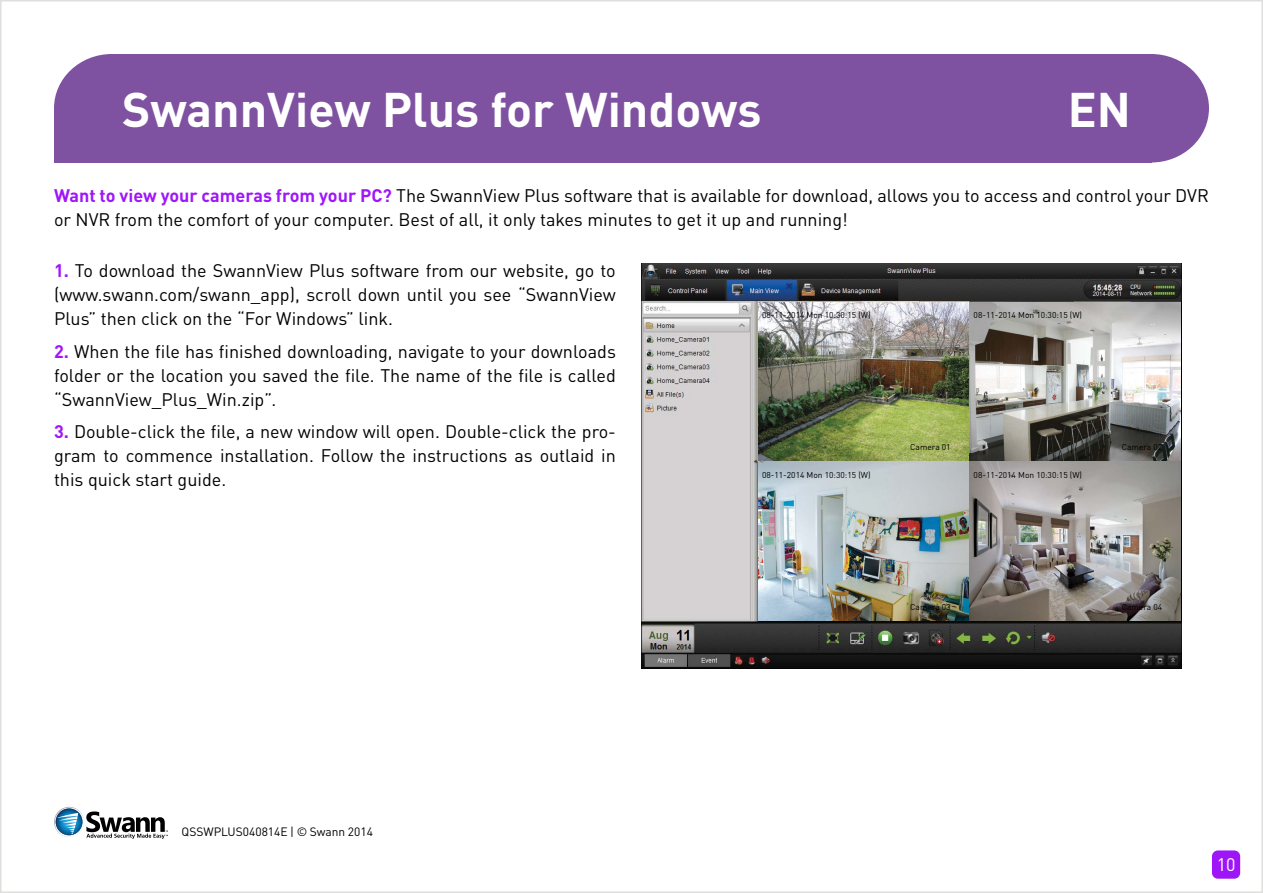
<style>
.page{position:relative;width:1263px;height:893px;background:#fff}
.page>*{position:absolute;margin:0;border:0;box-sizing:border-box;transform-origin:0 0}
.t1{font:700 48px "DIN Pro";color:#fff}
.t2{font:18px/24px "DIN Pro";color:#000;text-align:justify}
.t3{font:18px "DIN Pro";color:#fff}
.t4{font:12px "DIN Pro";color:#000}
.t5{font:8.4px "DIN Pro";color:#000}
.s1{font-weight:700;color:#a016f9}
</style>
<div class="page">
<div style="left:0;top:0;width:1263px;height:893px;background:#fff;border:2px solid #dfe0dd"></div>
<div style="left:1212px;top:850px;width:28px;height:29px;background:#9e16f8;border-radius:6px"></div>
<div style="left:1093px;top:54px;width:116px;height:109px;background:#7f52a1;border-radius:50%"></div>
<div style="left:672px;top:54px;width:479px;height:109px;background:#7f52a1"></div>
<div style="left:54px;top:54px;width:116px;height:109px;background:#7f52a1;border-radius:50%"></div>
<div style="left:111px;top:54px;width:561px;height:109px;background:#7f52a1"></div>
<div style="left:54px;top:108px;width:58px;height:55px;background:#7f52a1"></div>
<svg style="left:86px;top:811px;width:82px;height:28px"></svg>
<svg style="left:54px;top:807px;width:30px;height:30px"></svg>
<svg style="left:56px;top:808px;width:26px;height:27px"></svg>
<svg style="left:57px;top:813px;width:21px;height:21px"></svg>
<img style="left:641px;top:264px;width:540px;height:405px">
<img style="left:758px;top:302px;width:422px;height:319px">
<h1 class="t1" style="left:122px;top:69px;width:641px">SwannView Plus for Windows</h1>
<h1 class="t1" style="left:1068px;top:69px;width:65px">EN</h1>
<p class="t2" style="left:54px;top:181px;width:1156px"><span class="s1">Want to view your cameras from your PC?</span> The SwannView Plus software that is available for download, allows you to access and control your DVR or NVR from the comfort of your computer. Best of all, it only takes minutes to get it up and running!</p>
<p class="t2" style="left:54px;top:257px;width:563px"><span class="s1">1.</span> To download the SwannView Plus software from our website, go to (www.swann.com/swann_app), scroll down until you see “SwannView Plus” then click on the “For Windows” link.</p>
<p class="t2" style="left:54px;top:338px;width:563px"><span class="s1">2.</span> When the file has finished downloading, navigate to your downloads folder or the location you saved the file. The name of the file is called “SwannView_Plus_Win.zip”.</p>
<p class="t2" style="left:54px;top:418px;width:563px"><span class="s1">3.</span> Double-click the file, a new window will open. Double-click the pro&shy;gram to commence installation. Follow the instructions as outlaid in this quick start guide.</p>
<p class="t5" style="left:762px;top:308px;width:110px">08-11-2014 Mon 10:30:15 (W)</p>
<p class="t5" style="left:973px;top:308px;width:110px">08-11-2014 Mon 10:30:15 (W)</p>
<p class="t5" style="left:910px;top:440px;width:42px">Camera 01</p>
<p class="t5" style="left:1122px;top:440px;width:42px">Camera 02</p>
<p class="t5" style="left:762px;top:468px;width:110px">08-11-2014 Mon 10:30:15 (W)</p>
<p class="t5" style="left:973px;top:468px;width:110px">08-11-2014 Mon 10:30:15 (W)</p>
<p class="t5" style="left:910px;top:600px;width:42px">Camera 03</p>
<p class="t5" style="left:1122px;top:600px;width:42px">Camera 04</p>
<p class="t4" style="left:182px;top:822px;width:193px">QSSWPLUS040814E | © Swann 2014</p>
<p class="t3" style="left:1217px;top:850px;width:20px">10</p>
</div>
